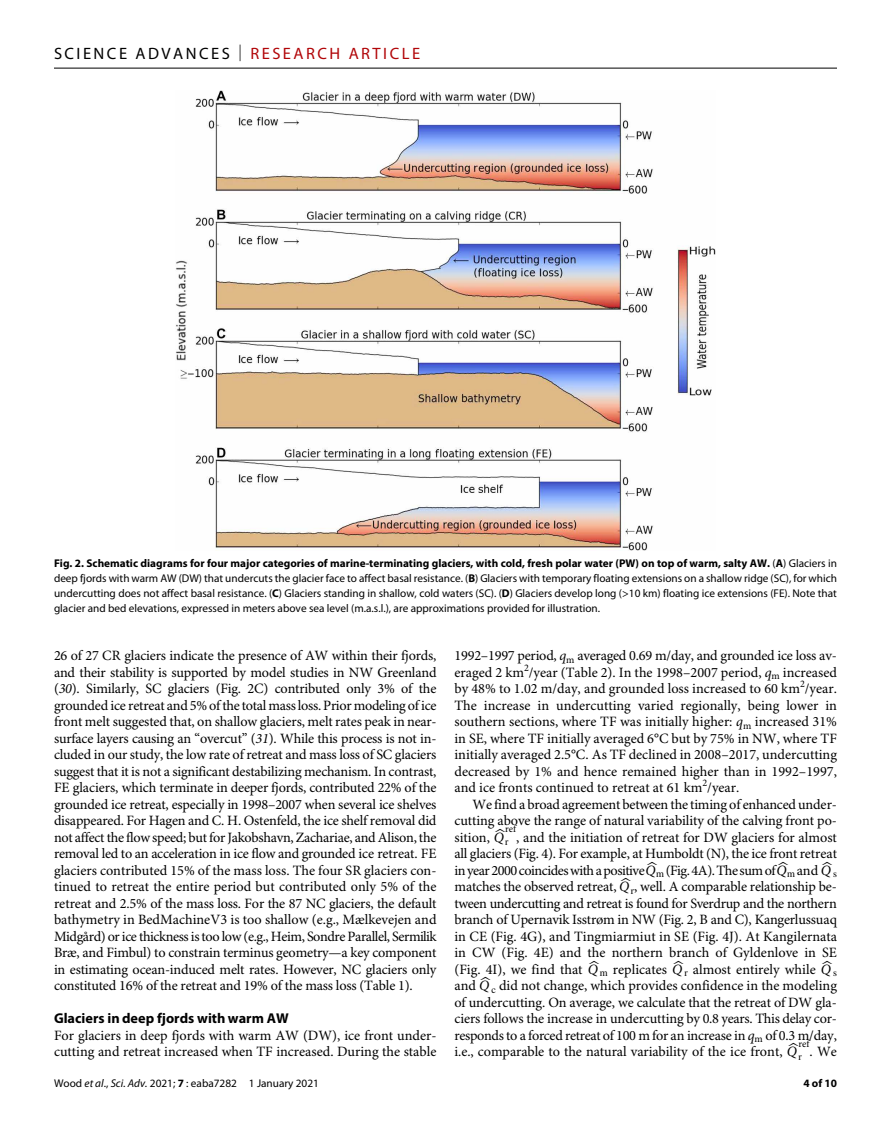
<style>
.page{position:relative;width:891px;height:1134px;background:#fff}
.page>*{position:absolute;margin:0;border:0;box-sizing:border-box;transform-origin:0 0}
.t1{font:16.5px "Myriad Pro";letter-spacing:.15em;color:#000}
.t2{font:14.25px/16.5px "Minion Pro";color:#000;text-align:justify}
.t3{font:700 14.25px "Myriad Pro";color:#000}
.t4{font:11.25px/15px "Myriad Pro";color:#000;text-align:justify}
.t5{font:700 11.25px "Myriad Pro";color:#000}
.t6{font:10.05px "Minion Pro";color:#000}
.s1{font-weight:300}
.s2{color:#b10508}
.s3{font-weight:700}
.s4{font-style:italic}
.s5{font-family:"STIX Size Two Sym"}
</style>
<div class="page">
<hr style="left:54px;top:68px;width:783px;height:1px;background:#000">
<img style="left:176px;top:90px;width:540px;height:461px">
<p class="t1" style="left:54px;top:40px;width:368px">SCIENCE ADVANCES <span class="s1">|</span> <span class="s2">RESEARCH ARTICLE</span></p>
<p class="t4" style="left:54px;top:556px;width:785px"><span class="s3">Fig. 2. Schematic diagrams for four major categories of marine-terminating glaciers, with cold, fresh polar water (PW) on top of warm, salty AW.</span> (<span class="s3">A</span>) Glaciers in deep fjords with warm AW (DW) that undercuts the glacier face to affect basal resistance. (<span class="s3">B</span>) Glaciers with temporary floating extensions on a shallow ridge (SC), for which undercutting does not affect basal resistance. (<span class="s3">C</span>) Glaciers standing in shallow, cold waters (SC). (<span class="s3">D</span>) Glaciers develop long (&gt;10 km) floating ice extensions (FE). Note that glacier and bed elevations, expressed in meters above sea level (m.a.s.l.), are approximations provided for illustration.</p>
<p class="t2" style="left:54px;top:649px;width:384px">26 of 27 CR glaciers indicate the presence of AW within their fjords, and their stability is supported by model studies in NW Greenland (<span class="s4">30</span>). Similarly, SC glaciers (Fig. 2C) contributed only 3% of the grounded ice retreat and 5% of the total mass loss. Prior modeling of ice front melt suggested that, on shallow glaciers, melt rates peak in near&shy;surface layers causing an “overcut” (<span class="s4">31</span>). While this process is not in&shy;cluded in our study, the low rate of retreat and mass loss of SC glaciers suggest that it is not a significant destabilizing mechanism. In contrast, FE glaciers, which terminate in deeper fjords, contributed 22% of the grounded ice retreat, especially in 1998–2007 when several ice shelves disappeared. For Hagen and C. H. Ostenfeld, the ice shelf removal did not affect the flow speed; but for Jakobshavn, Zachariae, and Alison, the removal led to an acceleration in ice flow and grounded ice retreat. FE glaciers contributed 15% of the mass loss. The four SR glaciers con&shy;tinued to retreat the entire period but contributed only 5% of the retreat and 2.5% of the mass loss. For the 87 NC glaciers, the default bathymetry in BedMachineV3 is too shallow (e.g., Mælkevejen and Midgård) or ice thickness is too low (e.g., Heim, Sondre Parallel, Sermilik Bræ, and Fimbul) to constrain terminus geometry—a key component in estimating ocean-induced melt rates. However, NC glaciers only constituted 16% of the retreat and 19% of the mass loss (Table 1).</p>
<p class="t3" style="left:54px;top:1007px;width:236px">Glaciers in deep fjords with warm AW</p>
<p class="t2" style="left:54px;top:1029px;width:384px">For glaciers in deep fjords with warm AW (DW), ice front under&shy;cutting and retreat increased when TF increased. During the stable</p>
<p class="t4" style="left:54px;top:1076px;width:266px">Wood <span class="s4">et al</span>., <span class="s4">Sci. Adv.</span> 2021; <span class="s3">7</span> : eaba7282 1 January 2021</p>
<p class="t2" style="left:454px;top:649px;width:384px">1992–1997 period, <span class="s4">q</span><sub>m</sub> averaged 0.69 m/day, and grounded ice loss av&shy;eraged 2 km<sup>2</sup>/year (Table 2). In the 1998–2007 period, <span class="s4">q</span><sub>m</sub> increased by 48% to 1.02 m/day, and grounded loss increased to 60 km<sup>2</sup>/year.<br>The increase in undercutting varied regionally, being lower in southern sections, where TF was initially higher: <span class="s4">q</span><sub>m</sub> increased 31% in SE, where TF initially averaged 6°C but by 75% in NW, where TF initially averaged 2.5°C. As TF declined in 2008–2017, undercutting decreased by 1% and hence remained higher than in 1992–1997, and ice fronts continued to retreat at 61 km<sup>2</sup>/year.</p>
<p class="t2" style="left:455px;top:797px;width:384px;text-indent:18px">We find a broad agreement between the timing of enhanced under&shy;cutting above the range of natural variability of the calving front po&shy;sition, <span class="s4">Q</span><sup>ˆ</sup><sub>r</sub></p>
<p class="t6" style="left:505px;top:823px;width:13px">ref</p>
<p class="t2" style="left:454px;top:830px;width:384px;text-indent:62px">, and the initiation of retreat for DW glaciers for almost all glaciers (Fig. 4). For example, at Humboldt (N), the ice front retreat in year 2000 coincides with a positive <span class="s4">Q</span><sup>ˆ</sup><sub>m</sub> (Fig. 4A). The sum of <span class="s4">Q</span><sup>ˆ</sup><sub>m</sub> and <span class="s4">Q</span><sup>ˆ</sup><sub>s </sub>matches the observed retreat, <span class="s4">Q</span><span class="s5">ˆ</span><sub>r</sub>, well. A comparable relationship be&shy;tween undercutting and retreat is found for Sverdrup and the northern branch of Upernavik Isstrøm in NW (Fig. 2, B and C), Kangerlussuaq in CE (Fig. 4G), and Tingmiarmiut in SE (Fig. 4J). At Kangilernata in CW (Fig. 4E) and the northern branch of Gyldenlove in SE (Fig. 4I), we find that <span class="s4">Q</span><span class="s5">ˆ</span><sub>m</sub> replicates <span class="s4">Q</span><span class="s5">ˆ</span><sub>r</sub> almost entirely while <span class="s4">Q</span><span class="s5">ˆ</span><sub>s </sub>and <span class="s4">Q</span><span class="s5">ˆ</span><sub>c</sub> did not change, which provides confidence in the modeling of undercutting. On average, we calculate that the retreat of DW gla&shy;ciers follows the increase in undercutting by 0.8 years. This delay cor&shy;responds to a forced retreat of 100 m for an increase in <span class="s4">q</span><sub>m</sub> of 0.3 m/day, i.e., comparable to the natural variability of the ice front, <span class="s4">Q</span><sup>ˆ</sup><sub>r</sub></p>
<p class="t6" style="left:798px;top:1037px;width:13px">ref</p>
<p class="t2" style="left:810px;top:1045px;width:29px">. We</p>
<p class="t5" style="left:803px;top:1074px;width:35px">4 of 10</p>
</div>
